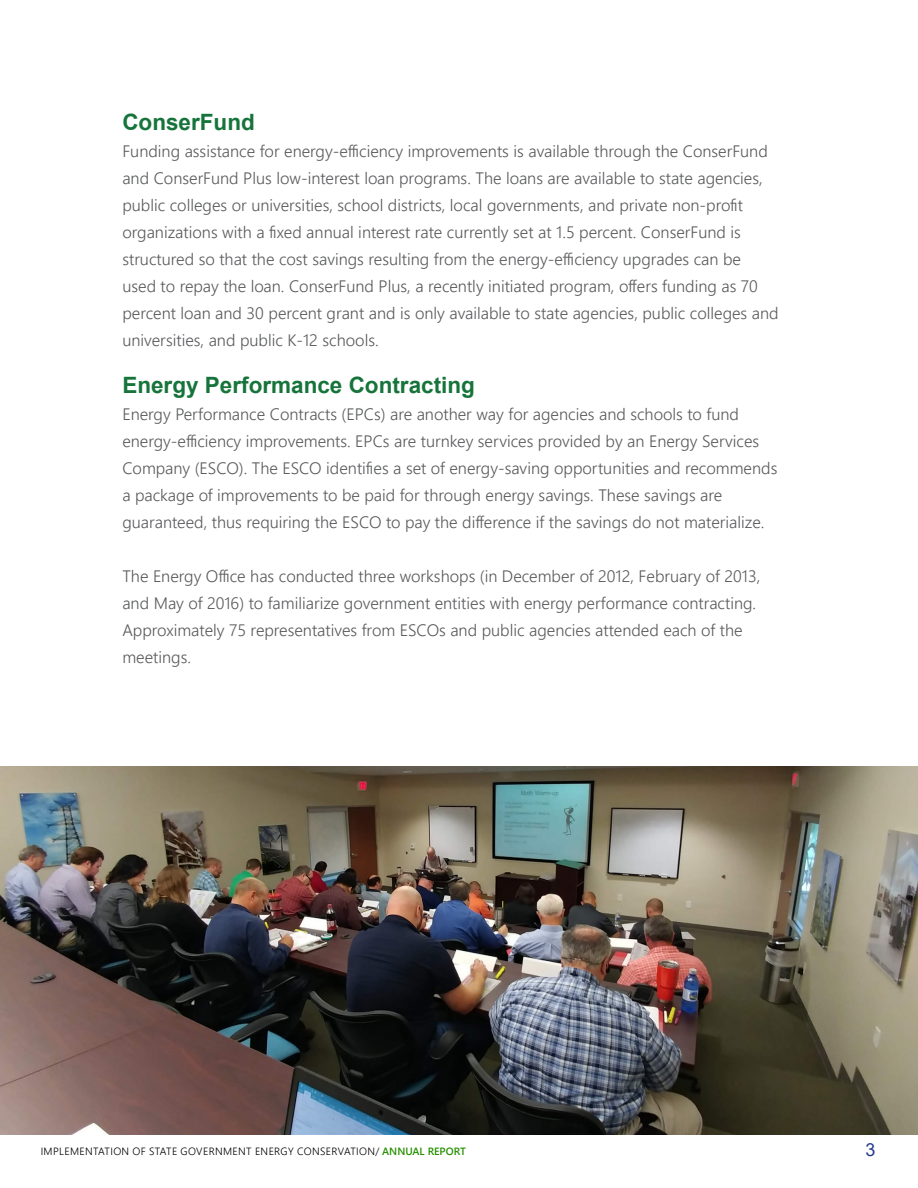
<style>
.page{position:relative;width:918px;height:1188px;background:#fff}
.page>*{position:absolute;margin:0;border:0;box-sizing:border-box;transform-origin:0 0}
.t1{font:700 22.5px "Arial";color:#16743b}
.t2{font:18px "Arial";color:#263d8d}
.t3{font:300 16.5px/27px "Segoe UI";color:#58595b}
.t4{font:300 10.5px "Segoe UI";letter-spacing:.035em;color:#000}
.s1{font-weight:600;color:#268f00}
</style>
<div class="page">
<img style="left:0;top:767px;width:918px;height:368px">
<h1 class="t1" style="left:122px;top:106px;width:134px">ConserFund</h1>
<p class="t3" style="left:122px;top:136px;width:658px">Funding assistance for energy-efficiency improvements is available through the ConserFund and ConserFund Plus low-interest loan programs. The loans are available to state agencies, public colleges or universities, school districts, local governments, and private non-profit organizations with a fixed annual interest rate currently set at 1.5 percent. ConserFund is structured so that the cost savings resulting from the energy-efficiency upgrades can be used to repay the loan. ConserFund Plus, a recently initiated program, offers funding as 70 percent loan and 30 percent grant and is only available to state agencies, public colleges and universities, and public K-12 schools.</p>
<h1 class="t1" style="left:122px;top:370px;width:354px">Energy Performance Contracting</h1>
<p class="t3" style="left:122px;top:400px;width:656px">Energy Performance Contracts (EPCs) are another way for agencies and schools to fund energy-efficiency improvements. EPCs are turnkey services provided by an Energy Services Company (ESCO). The ESCO identifies a set of energy-saving opportunities and recommends a package of improvements to be paid for through energy savings. These savings are guaranteed, thus requiring the ESCO to pay the difference if the savings do not materialize.</p>
<p class="t3" style="left:122px;top:561px;width:639px">The Energy Office has conducted three workshops (in December of 2012, February of 2013, and May of 2016) to familiarize government entities with energy performance contracting.<br>Approximately 75 representatives from ESCOs and public agencies attended each of the meetings.</p>
<p class="t4" style="left:41px;top:1142px;width:427px">IMPLEMENTATION OF STATE GOVERNMENT ENERGY CONSERVATION/ <span class="s1">ANNUAL REPORT</span></p>
<p class="t2" style="left:866px;top:1137px;width:12px">3</p>
</div>
